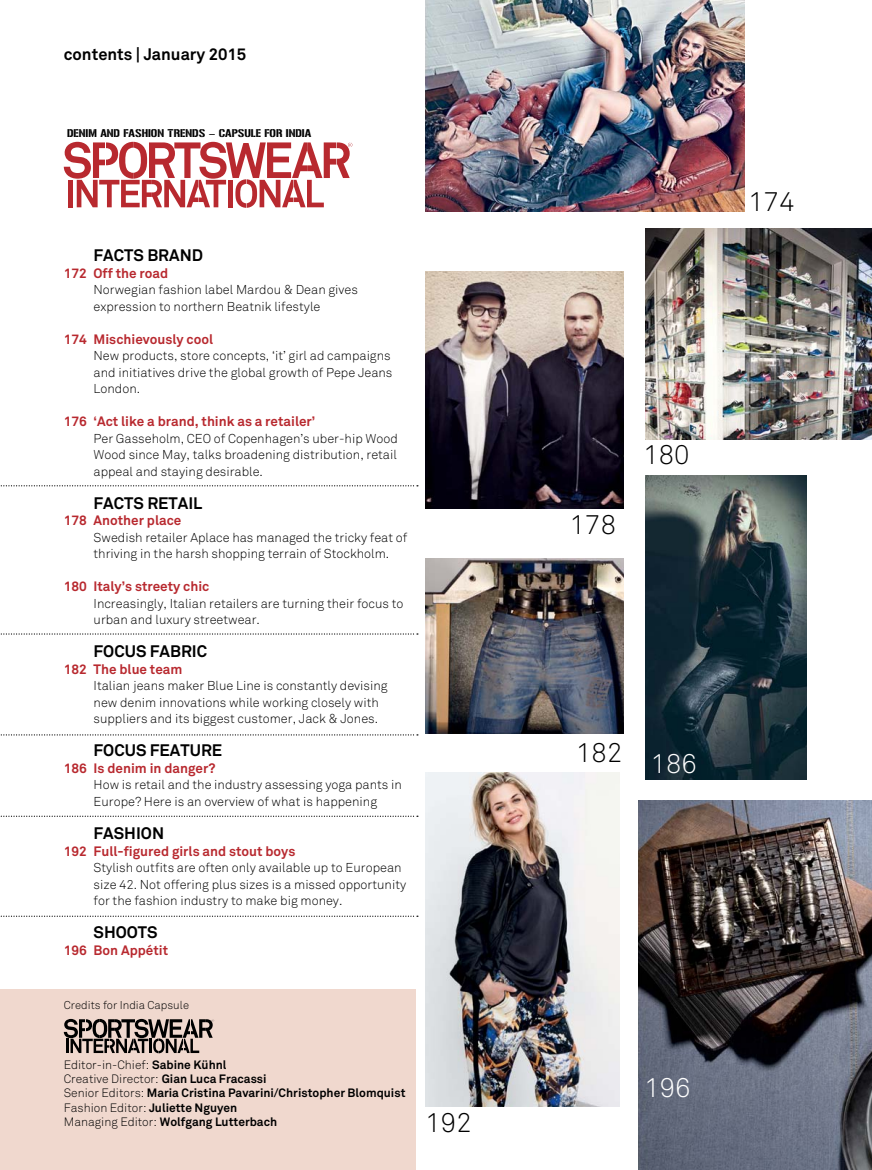
<style>
.page{position:relative;width:872px;height:1170px;background:#fff}
.page>*{position:absolute;margin:0;border:0;box-sizing:border-box;transform-origin:0 0}
.t1{font:300 27px "Akkurat";color:#000}
.t2{font:300 27px "Akkurat";color:#fff}
.t3{font:700 16.5px "Akkurat";color:#000}
.t4{font:700 13.5px "Akkurat";color:#b8292f}
.t5{font:300 12.75px/16.5px "Akkurat";color:#000}
.t6{font:700 12px/14.2px "Akkurat";color:#000}
.t7{font:300 11.25px "Akkurat";color:#000}
.t8{font:11.1px "Gunplay";color:#000}
.s1{font-weight:300}
.s2{color:#fff}
</style>
<div class="page">
<div style="left:0;top:988px;width:415px;height:181px;background:#f0d8ce"></div>
<svg style="left:64px;top:142px;width:288px;height:66px"></svg>
<svg style="left:64px;top:1018px;width:150px;height:35px"></svg>
<svg style="left:0;top:485px;width:418px;height:1px"></svg>
<svg style="left:0;top:633px;width:418px;height:1px"></svg>
<svg style="left:0;top:734px;width:418px;height:1px"></svg>
<svg style="left:1px;top:815px;width:417px;height:1px"></svg>
<svg style="left:1px;top:915px;width:417px;height:1px"></svg>
<img style="left:425px;top:0;width:319px;height:212px">
<img style="left:425px;top:272px;width:198px;height:236px">
<img style="left:645px;top:228px;width:227px;height:211px">
<img style="left:425px;top:558px;width:198px;height:175px">
<img style="left:645px;top:476px;width:161px;height:303px">
<img style="left:425px;top:773px;width:194px;height:333px">
<img style="left:638px;top:800px;width:234px;height:369px">
<p class="t3" style="left:64px;top:48px;width:184px">contents | January 2015</p>
<p class="t8" style="left:67px;top:129px;width:246px">DENIM AND FASHION TRENDS – CAPSULE FOR INDIA</p>
<p class="t3" style="left:94px;top:249px;width:111px">FACTS BRAND</p>
<p class="t4" style="left:64px;top:268px;width:106px">172 Off the road</p>
<p class="t5" style="left:94px;top:283px;width:266px">Norwegian fashion label Mardou &amp; Dean gives expression to northern Beatnik lifestyle</p>
<p class="t4" style="left:64px;top:334px;width:151px">174 Mischievously cool</p>
<p class="t5" style="left:94px;top:349px;width:300px">New products, store concepts, ‘it’ girl ad campaigns and initiatives drive the global growth of Pepe Jeans<br>London.</p>
<p class="t4" style="left:64px;top:416px;width:253px">176 ‘Act like a brand, think as a retailer’</p>
<p class="t5" style="left:94px;top:431px;width:306px;text-align:justify">Per Gasseholm, CEO of Copenhagen’s uber-hip Wood Wood since May, talks broadening distribution, retail appeal and staying desirable.</p>
<p class="t3" style="left:94px;top:497px;width:110px">FACTS RETAIL</p>
<p class="t4" style="left:64px;top:515px;width:119px">178 Another place</p>
<p class="t5" style="left:94px;top:530px;width:315px">Swedish retailer Aplace has managed the tricky feat of thriving in the harsh shopping terrain of Stockholm.</p>
<p class="t4" style="left:64px;top:581px;width:147px">180 Italy’s streety chic</p>
<p class="t5" style="left:94px;top:596px;width:311px">Increasingly, Italian retailers are turning their focus to urban and luxury streetwear.</p>
<p class="t3" style="left:94px;top:645px;width:115px">FOCUS FABRIC</p>
<p class="t4" style="left:64px;top:664px;width:120px">182 The blue team</p>
<p class="t5" style="left:94px;top:679px;width:295px">Italian jeans maker Blue Line is constantly devising new denim innovations while working closely with suppliers and its biggest customer, Jack &amp; Jones.</p>
<p class="t3" style="left:94px;top:744px;width:130px">FOCUS FEATURE</p>
<p class="t4" style="left:64px;top:763px;width:153px">186 Is denim in danger?</p>
<p class="t5" style="left:94px;top:778px;width:310px">How is retail and the industry assessing yoga pants in<br>Europe? Here is an overview of what is happening</p>
<p class="t3" style="left:94px;top:827px;width:72px">FASHION</p>
<p class="t4" style="left:64px;top:845px;width:233px">192 Full-figured girls and stout boys</p>
<p class="t5" style="left:94px;top:860px;width:314px">Stylish outfits are often only available up to European size 42. Not offering plus sizes is a missed opportunity for the fashion industry to make big money.</p>
<p class="t3" style="left:94px;top:926px;width:66px">SHOOTS</p>
<p class="t4" style="left:64px;top:944px;width:106px">196 Bon Appétit</p>
<p class="t7" style="left:64px;top:1000px;width:127px">Credits for India Capsule</p>
<p class="t6" style="left:64px;top:1058px;width:343px"><span class="s1">Editor-in-Chief:</span> Sabine Kühnl<br><span class="s1">Creative Director:</span> Gian Luca Fracassi<br><span class="s1">Senior Editors:</span> Maria Cristina Pavarini/Christopher Blomquist <span class="s1">Fashion Editor:</span> Juliette Nguyen<br><span class="s1">Managing Editor:</span> Wolfgang Lutterbach</p>
<h1 class="t1" style="left:425px;top:1112px;width:48px">192</h1>
<h1 class="t1" style="left:748px;top:192px;width:48px">174</h1>
<h1 class="t1" style="left:570px;top:514px;width:48px">178</h1>
<h1 class="t1" style="left:643px;top:445px;width:48px">180</h1>
<h1 class="t1" style="left:576px;top:742px;width:122px">182 <span class="s2">186</span></h1>
<h1 class="t2" style="left:644px;top:1077px;width:48px">196</h1>
</div>
